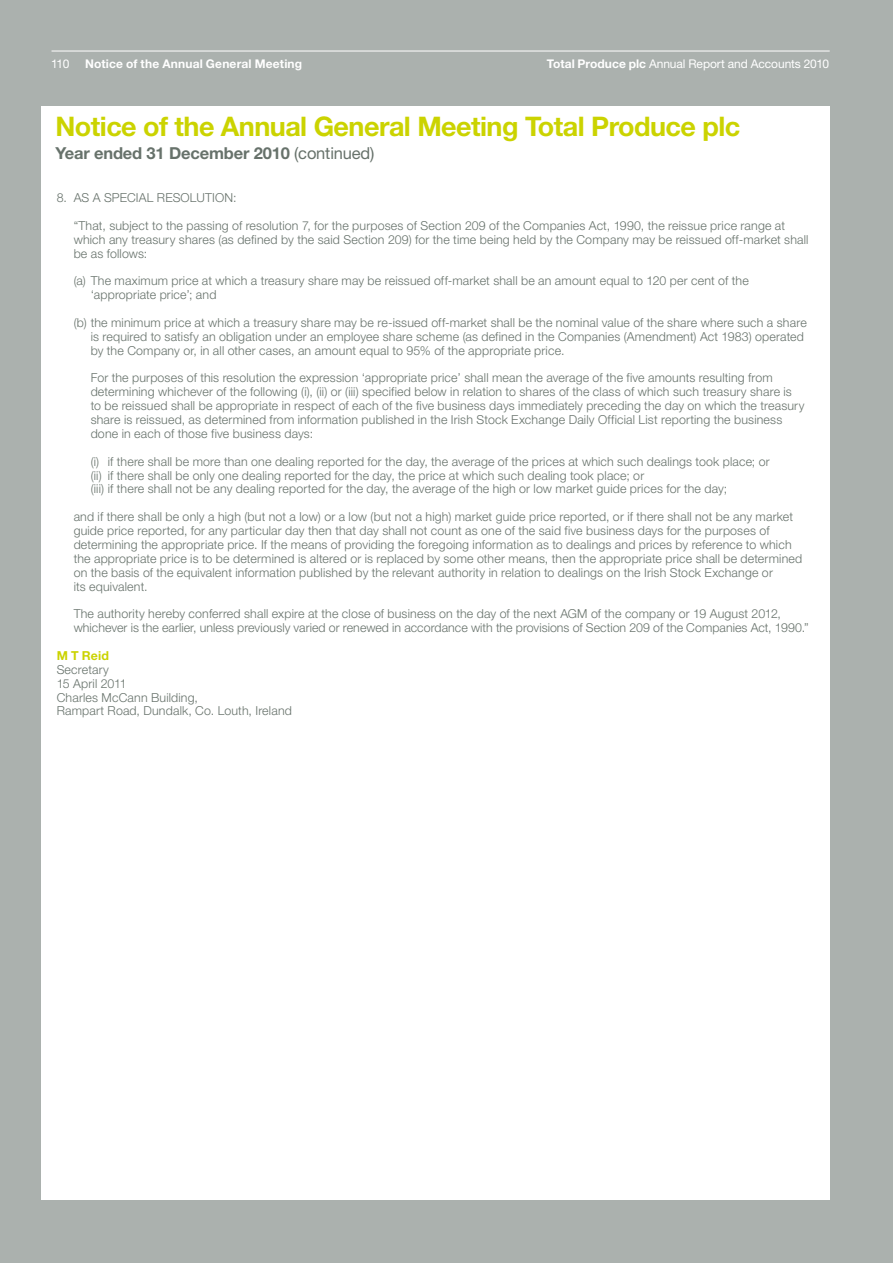
<style>
.page{position:relative;width:893px;height:1263px;background:#abb1ae}
.page>*{position:absolute;margin:0;border:0;box-sizing:border-box;transform-origin:0 0}
.t1{font:700 27px "Helvetica Neue LT Std";letter-spacing:-.02em;color:#cbd300}
.t2{font:700 16.5px "Helvetica Neue LT Std";letter-spacing:-.01em;color:#67726b}
.t3{font:300 12.3px/13.8px "Helvetica Neue LT Std";letter-spacing:.015em;color:#67726b}
.t4{font:700 12.3px "Helvetica Neue LT Std";color:#cbd300}
.t5{font:700 12px "Helvetica Neue LT Std";letter-spacing:.015em;color:#fff}
.t6{font:12px "Helvetica Neue LT Std";letter-spacing:-.005em;color:#fff}
.s1{font-weight:700}
.s2{font-weight:400}
</style>
<div class="page">
<div style="left:41px;top:106px;width:788px;height:1093px;background:#fff"></div>
<hr style="left:52px;top:51px;width:778px;height:1px;background:#fff">
<p class="t6" style="left:51px;top:57px;width:20px">110</p>
<p class="t5" style="left:85px;top:56px;width:219px">Notice of the Annual General Meeting</p>
<p class="t6" style="left:547px;top:57px;width:284px"><span class="s1">Total Produce plc</span> Annual Report and Accounts 2010</p>
<p class="t5" style="left:115px;top:56px;width:124px">Financial Statements</p>
<h1 class="t1" style="left:56px;top:110px;width:686px">Notice of the Annual General Meeting Total Produce plc</h1>
<h2 class="t2" style="left:56px;top:143px;width:320px">Year ended 31 December 2010 <span class="s2">(continued)</span></h2>
<p class="t3" style="left:57px;top:191px;width:181px">8. AS A SPECIAL RESOLUTION:</p>
<p class="t3" style="left:74px;top:218px;width:736px">“That, subject to the passing of resolution 7, for the purposes of Section 209 of the Companies Act, 1990, the reissue price range at which any treasury shares (as defined by the said Section 209) for the time being held by the Company may be reissued off-market shall be as follows:</p>
<p class="t3" style="left:91px;top:274px;width:660px;text-indent:-17px">(a) The maximum price at which a treasury share may be reissued off-market shall be an amount equal to 120 per cent of the ‘appropriate price’; and</p>
<p class="t3" style="left:91px;top:315px;width:718px;text-indent:-17px">(b) the minimum price at which a treasury share may be re-issued off-market shall be the nominal value of the share where such a share is required to satisfy an obligation under an employee share scheme (as defined in the Companies (Amendment) Act 1983) operated by the Company or, in all other cases, an amount equal to 95% of the appropriate price.</p>
<p class="t3" style="left:91px;top:371px;width:715px">For the purposes of this resolution the expression ‘appropriate price’ shall mean the average of the five amounts resulting from determining whichever of the following (i), (ii) or (iii) specified below in relation to shares of the class of which such treasury share is to be reissued shall be appropriate in respect of each of the five business days immediately preceding the day on which the treasury share is reissued, as determined from information published in the Irish Stock Exchange Daily Official List reporting the business done in each of those five business days:</p>
<p class="t3" style="left:91px;top:454px;width:681px">(i) if there shall be more than one dealing reported for the day, the average of the prices at which such dealings took place; or (ii) if there shall be only one dealing reported for the day, the price at which such dealing took place; or<br>(iii) if there shall not be any dealing reported for the day, the average of the high or low market guide prices for the day;</p>
<p class="t3" style="left:74px;top:510px;width:730px">and if there shall be only a high (but not a low) or a low (but not a high) market guide price reported, or if there shall not be any market guide price reported, for any particular day then that day shall not count as one of the said five business days for the purposes of determining the appropriate price. If the means of providing the foregoing information as to dealings and prices by reference to which the appropriate price is to be determined is altered or is replaced by some other means, then the appropriate price shall be determined on the basis of the equivalent information published by the relevant authority in relation to dealings on the Irish Stock Exchange or<br>its equivalent.</p>
<p class="t3" style="left:74px;top:607px;width:737px">The authority hereby conferred shall expire at the close of business on the day of the next AGM of the company or 19 August 2012, whichever is the earlier, unless previously varied or renewed in accordance with the provisions of Section 209 of the Companies Act, 1990.”</p>
<p class="t4" style="left:57px;top:648px;width:54px">M T Reid</p>
<p class="t3" style="left:57px;top:662px;width:237px">Secretary<br>15 April 2011<br>Charles McCann Building,<br>Rampart Road, Dundalk, Co. Louth, Ireland</p>
</div>
